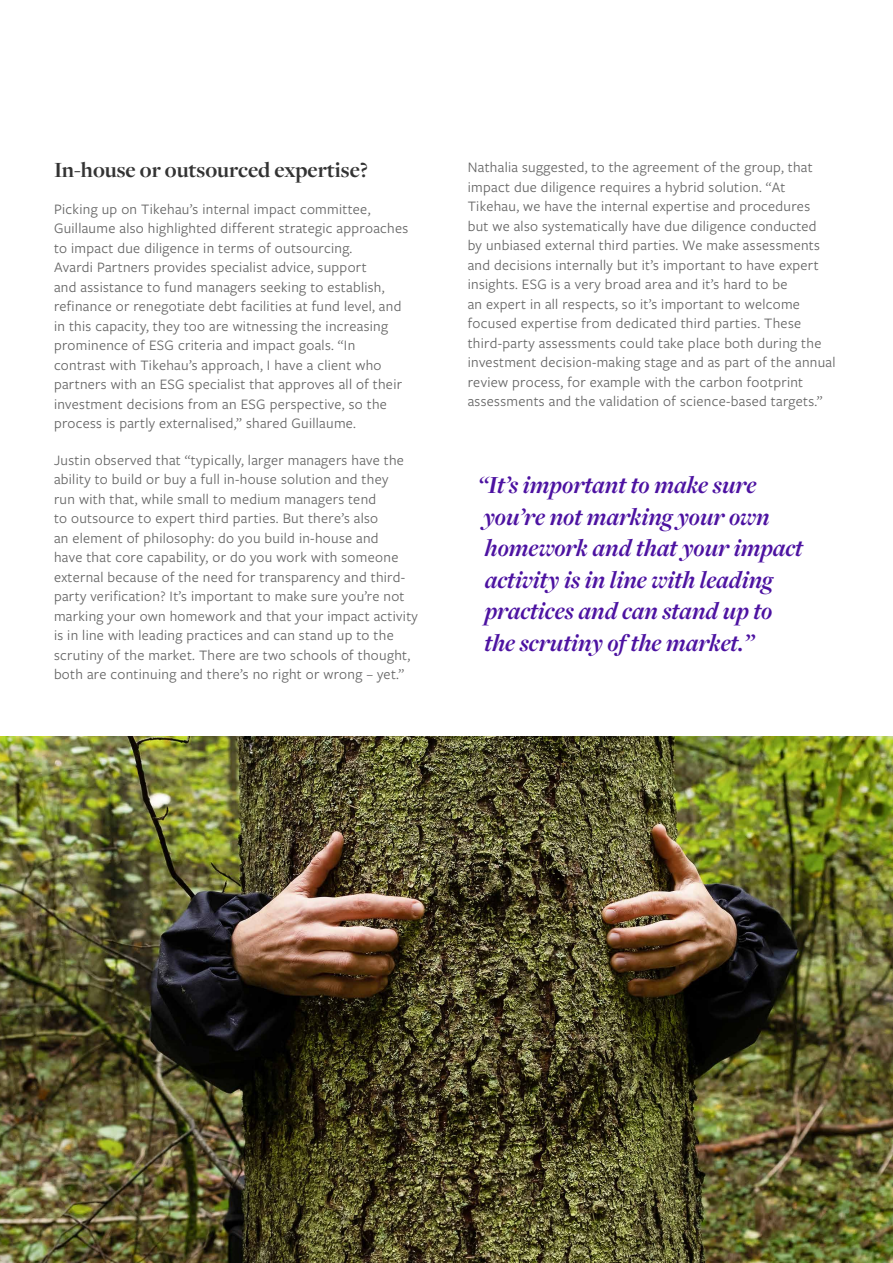
<style>
.page{position:relative;width:893px;height:1263px;background:#fff}
.page>*{position:absolute;margin:0;border:0;box-sizing:border-box;transform-origin:0 0}
.t1{font:italic 700 25.5px/31.5px "Freight Disp Pro";color:#4c12a1}
.t2{font:700 22.5px "Freight Disp Pro";color:#333}
.t3{font:15px/19.5px "Freight Sans Pro";letter-spacing:.02em;color:#646464}
</style>
<div class="page">
<img style="left:0;top:736px;width:893px;height:527px">
<h2 class="t2" style="left:54px;top:155px;width:315px">In-house or outsourced expertise?</h2>
<p class="t3" style="left:54px;top:199px;width:356px">Picking up on Tikehau’s internal impact committee, Guillaume also highlighted different strategic approaches to impact due diligence in terms of outsourcing.<br>Avardi Partners provides specialist advice, support<br>and assistance to fund managers seeking to establish, refinance or renegotiate debt facilities at fund level, and in this capacity, they too are witnessing the increasing prominence of ESG criteria and impact goals. “In contrast with Tikehau’s approach, I have a client who partners with an ESG specialist that approves all of their investment decisions from an ESG perspective, so the process is partly externalised,” shared Guillaume.</p>
<p class="t3" style="left:54px;top:450px;width:365px">Justin observed that “typically, larger managers have the ability to build or buy a full in-house solution and they<br>run with that, while small to medium managers tend<br>to outsource to expert third parties. But there’s also<br>an element of philosophy: do you build in-house and<br>have that core capability, or do you work with someone external because of the need for transparency and third&shy;party verification? It’s important to make sure you’re not marking your own homework and that your impact activity is in line with leading practices and can stand up to the scrutiny of the market. There are two schools of thought, both are continuing and there’s no right or wrong – yet.”</p>
<p class="t3" style="left:468px;top:157px;width:369px">Nathalia suggested, to the agreement of the group, that impact due diligence requires a hybrid solution. “At Tikehau, we have the internal expertise and procedures<br>but we also systematically have due diligence conducted<br>by unbiased external third parties. We make assessments and decisions internally but it’s important to have expert insights. ESG is a very broad area and it’s hard to be<br>an expert in all respects, so it’s important to welcome focused expertise from dedicated third parties. These third-party assessments could take place both during the investment decision-making stage and as part of the annual review process, for example with the carbon footprint assessments and the validation of science-based targets.”</p>
<h1 class="t1" style="left:478px;top:469px;width:327px">“It’s important to make sure you’re not marking your own homework and that your impact activity is in line with leading practices and can stand up to<br>the scrutiny of the market.”</h1>
</div>
